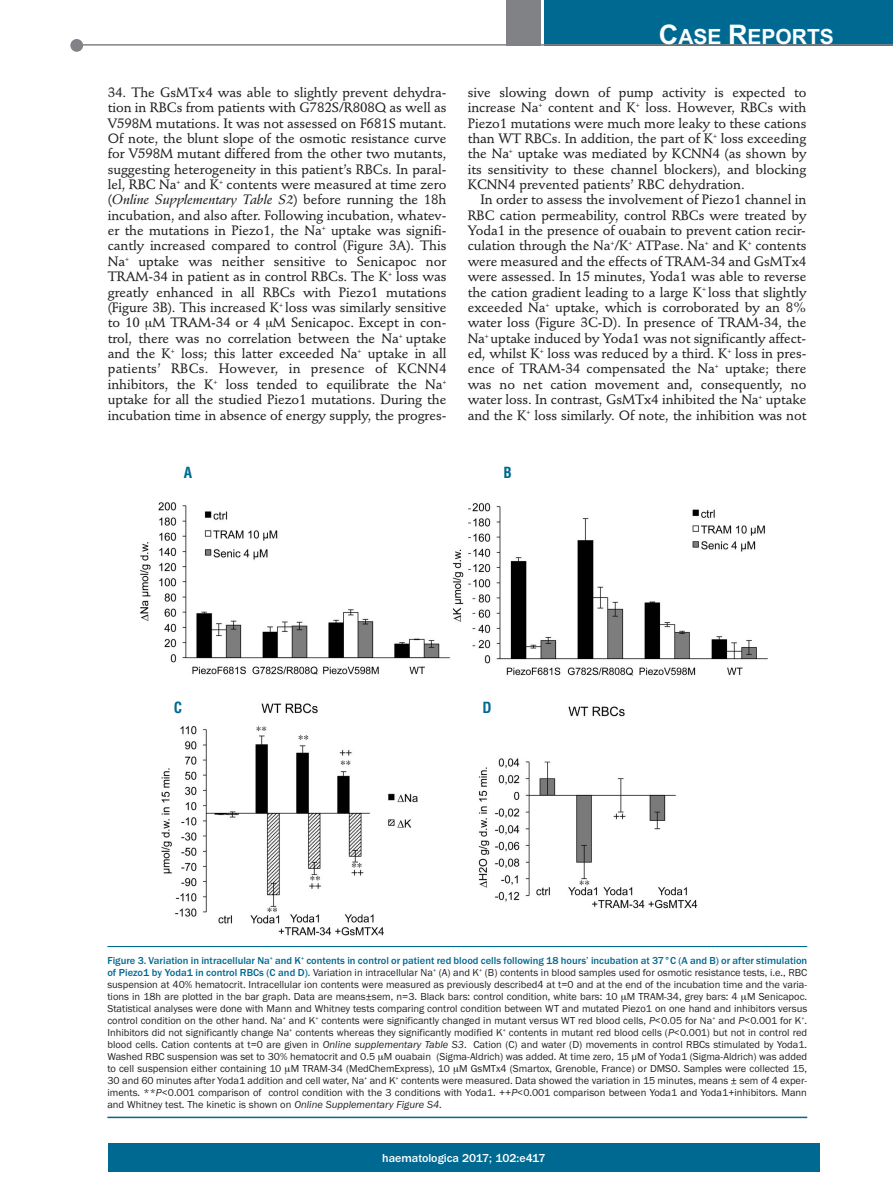
<style>
.page{position:relative;width:893px;height:1191px;background:#fff}
.page>*{position:absolute;margin:0;border:0;box-sizing:border-box;transform-origin:0 0}
.t1{font:700 21px "Arial";color:#fff}
.t2{font:700 condensed 15px "Helvetica";color:#006991}
.t3{font:500 13.5px/15.3px "Stempel Schneidler";letter-spacing:-.005em;color:#231f20;text-align:justify}
.t4{font:italic 13.5px "Stempel Schneidler Med";letter-spacing:-.005em;color:#231f20}
.t5{font:500 12px "Franklin Gothic";color:#fff}
.t6{font:10.5px/12px "Franklin Gothic";color:#231f20;text-align:justify}
.s1{font-family:"Stempel Schneidler";font-weight:500;font-style:normal}
.s2{font-size:27px}
.s3{font-weight:500;color:#006991}
.s4{font-style:italic}
</style>
<div class="page">
<div style="left:107px;top:1143px;width:713px;height:28px;background:#006991"></div>
<div style="left:544px;top:0;width:349px;height:45px;background:#006991"></div>
<div style="left:506px;top:0;width:34px;height:45px;background:#808285"></div>
<div style="left:70px;top:39px;width:13px;height:13px;background:#808285;border-radius:50%"></div>
<hr style="left:78px;top:44px;width:815px;height:2px;background:#808285">
<hr style="left:107px;top:945px;width:700px;height:2px;background:#006991">
<hr style="left:107px;top:1116px;width:700px;height:2px;background:#006991">
<img style="left:140px;top:502px;width:628px;height:434px">
<p class="t3" style="left:108px;top:86px;width:340px">34. The GsMTx4 was able to slightly prevent dehydra&shy;tion in RBCs from patients with G782S/R808Q as well as V598M mutations. It was not assessed on F681S mutant.<br>Of note, the blunt slope of the osmotic resistance curve for V598M mutant differed from the other two mutants, suggesting heterogeneity in this patient’s RBCs. In paral&shy;lel, RBC Na<sup>+</sup> and K<sup>+</sup> contents were measured at time zero</p>
<p class="t4" style="left:108px;top:194px;width:340px"><span class="s1">(</span>Online Supplementary Table S2<span class="s1">) before running the 18h</span></p>
<p class="t3" style="left:108px;top:209px;width:340px">incubation, and also after. Following incubation, whatev&shy;er the mutations in Piezo1, the Na<sup>+</sup> uptake was signifi&shy;cantly increased compared to control (Figure 3A). This Na<sup>+</sup> uptake was neither sensitive to Senicapoc nor TRAM-34 in patient as in control RBCs. The K<sup>+</sup> loss was greatly enhanced in all RBCs with Piezo1 mutations (Figure 3B). This increased K<sup>+</sup> loss was similarly sensitive to 10 M TRAM-34 or 4 M Senicapoc. Except in con&shy;trol, there was no correlation between the Na<sup>+</sup> uptake and the K<sup>+</sup> loss; this latter exceeded Na<sup>+</sup> uptake in all patients’ RBCs. However, in presence of KCNN4 inhibitors, the K<sup>+</sup> loss tended to equilibrate the Na<sup>+ </sup>uptake for all the studied Piezo1 mutations. During the incubation time in absence of energy supply, the progres-</p>
<h1 class="t1" style="left:659px;top:25px;width:176px"><span class="s2">C</span>ASE <span class="s2">R</span>EPORTS</h1>
<p class="t3" style="left:468px;top:86px;width:340px">sive slowing down of pump activity is expected to increase Na<sup>+</sup> content and K<sup>+</sup> loss. However, RBCs with Piezo1 mutations were much more leaky to these cations than WT RBCs. In addition, the part of K<sup>+</sup> loss exceeding the Na<sup>+</sup> uptake was mediated by KCNN4 (as shown by its sensitivity to these channel blockers), and blocking KCNN4 prevented patients’ RBC dehydration.</p>
<p class="t3" style="left:468px;top:193px;width:340px;text-indent:13px">In order to assess the involvement of Piezo1 channel in RBC cation permeability, control RBCs were treated by Yoda1 in the presence of ouabain to prevent cation recir&shy;culation through the Na<sup>+</sup>/K<sup>+</sup> ATPase. Na<sup>+</sup> and K<sup>+</sup> contents were measured and the effects of TRAM-34 and GsMTx4 were assessed. In 15 minutes, Yoda1 was able to reverse the cation gradient leading to a large K<sup>+</sup> loss that slightly exceeded Na<sup>+</sup> uptake, which is corroborated by an 8% water loss (Figure 3C-D). In presence of TRAM-34, the Na<sup>+</sup> uptake induced by Yoda1 was not significantly affect&shy;ed, whilst K<sup>+</sup> loss was reduced by a third. K<sup>+</sup> loss in pres&shy;ence of TRAM-34 compensated the Na<sup>+</sup> uptake; there was no net cation movement and, consequently, no water loss. In contrast, GsMTx4 inhibited the Na<sup>+</sup> uptake and the K<sup>+</sup> loss similarly. Of note, the inhibition was not</p>
<p class="t2" style="left:184px;top:464px;width:10px">A</p>
<p class="t2" style="left:503px;top:464px;width:10px">B</p>
<p class="t2" style="left:174px;top:699px;width:10px">C</p>
<p class="t2" style="left:482px;top:699px;width:11px">D</p>
<p class="t6" style="left:107px;top:954px;width:701px"><span class="s3">Figure 3. Variation in intracellular Na</span><sup>+</sup> <span class="s3">and K</span><sup>+</sup> <span class="s3">contents in control or patient red blood cells following 18 hours’ incubation at 37°C (A and B) or after stimulation of Piezo1 by Yoda1 in control RBCs (C and D).</span> Variation in intracellular Na<sup>+</sup> (A) and K<sup>+</sup> (B) contents in blood samples used for osmotic resistance tests, i.e., RBC suspension at 40% hematocrit. Intracellular ion contents were measured as previously described4 at t=0 and at the end of the incubation time and the varia&shy;tions in 18h are plotted in the bar graph. Data are means±sem, n=3. Black bars: control condition, white bars: 10 M TRAM-34, grey bars: 4 M Senicapoc.<br>Statistical analyses were done with Mann and Whitney tests comparing control condition between WT and mutated Piezo1 on one hand and inhibitors versus control condition on the other hand. Na<sup>+</sup> and K<sup>+</sup> contents were significantly changed in mutant versus WT red blood cells, <span class="s4">P</span>&lt;0.05 for Na<sup>+</sup> and <span class="s4">P</span>&lt;0.001 for K<sup>+</sup>.<br>Inhibitors did not significantly change Na<sup>+</sup> contents whereas they significantly modified K<sup>+</sup> contents in mutant red blood cells (<span class="s4">P</span>&lt;0.001) but not in control red blood cells. Cation contents at t=0 are given in <span class="s4">Online supplementary Table S3</span>. Cation (C) and water (D) movements in control RBCs stimulated by Yoda1.<br>Washed RBC suspension was set to 30% hematocrit and 0.5 M ouabain (Sigma-Aldrich) was added. At time zero, 15 µM of Yoda1 (Sigma-Aldrich) was added to cell suspension either containing 10 M TRAM-34 (MedChemExpress), 10 M GsMTx4 (Smartox, Grenoble, France) or DMSO. Samples were collected 15, 30 and 60 minutes after Yoda1 addition and cell water, Na<sup>+</sup> and K<sup>+</sup> contents were measured. Data showed the variation in 15 minutes, means ± sem of 4 exper&shy;iments. **<span class="s4">P</span>&lt;0.001 comparison of control condition with the 3 conditions with Yoda1. ++<span class="s4">P</span>&lt;0.001 comparison between Yoda1 and Yoda1+inhibitors. Mann and Whitney test. The kinetic is shown on <span class="s4">Online Supplementary Figure S4</span>.</p>
<p class="t5" style="left:382px;top:1150px;width:165px">haematologica 2017; 102:e417</p>
</div>
